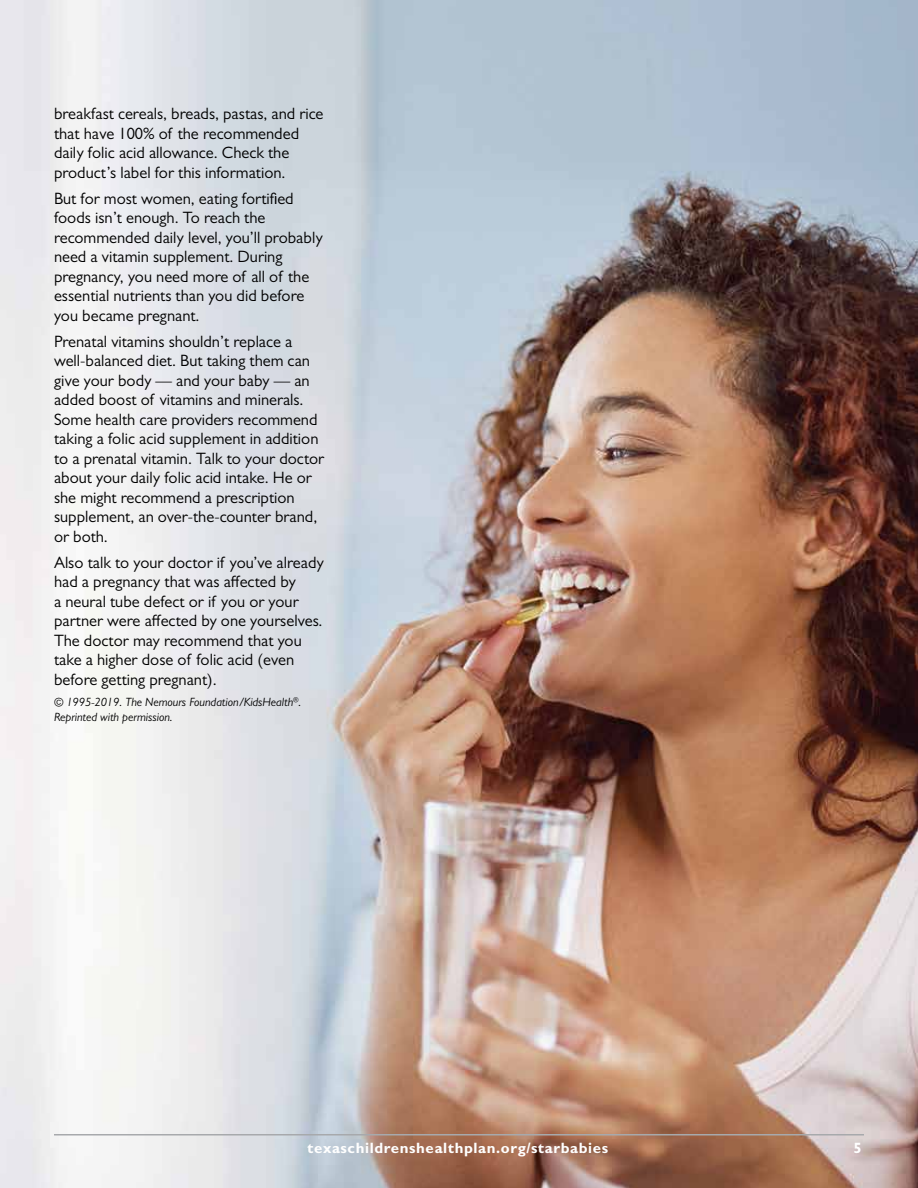
<style>
.page{position:relative;width:918px;height:1188px;background:#fff}
.page>*{position:absolute;margin:0;border:0;box-sizing:border-box;transform-origin:0 0}
.t1{font:16.5px/19.5px "Gill Sans MT Std";color:#000}
.t2{font:700 15px "Gill Sans MT Std";letter-spacing:.04em;color:#fff}
.t3{font:italic 12px/15px "Gill Sans MT Std";color:#000}
</style>
<div class="page">
<img style="left:0;top:0;width:918px;height:1188px">
<hr style="left:54px;top:1134px;width:810px;height:2px;background:#a7a9ac">
<p class="t1" style="left:54px;top:104px;width:271px">breakfast cereals, breads, pastas, and rice that have 100% of the recommended daily folic acid allowance. Check the product’s label for this information.</p>
<p class="t1" style="left:54px;top:188px;width:270px">But for most women, eating fortified foods isn’t enough. To reach the recommended daily level, you’ll probably need a vitamin supplement. During pregnancy, you need more of all of the essential nutrients than you did before you became pregnant.</p>
<p class="t1" style="left:54px;top:331px;width:272px">Prenatal vitamins shouldn’t replace a well-balanced diet. But taking them can give your body — and your baby — an added boost of vitamins and minerals.<br>Some health care providers recommend taking a folic acid supplement in addition to a prenatal vitamin. Talk to your doctor about your daily folic acid intake. He or she might recommend a prescription supplement, an over-the-counter brand, or both.</p>
<p class="t1" style="left:54px;top:552px;width:271px">Also talk to your doctor if you’ve already had a pregnancy that was affected by<br>a neural tube defect or if you or your partner were affected by one yourselves.<br>The doctor may recommend that you take a higher dose of folic acid (even before getting pregnant).</p>
<p class="t3" style="left:54px;top:695px;width:249px">© 1995-2019. The Nemours Foundation/KidsHealth<sup>®</sup>.<br>Reprinted with permission.</p>
<p class="t2" style="left:308px;top:1139px;width:302px">texaschildrenshealthplan.org/starbabies</p>
<p class="t2" style="left:853px;top:1139px;width:10px">5</p>
</div>
